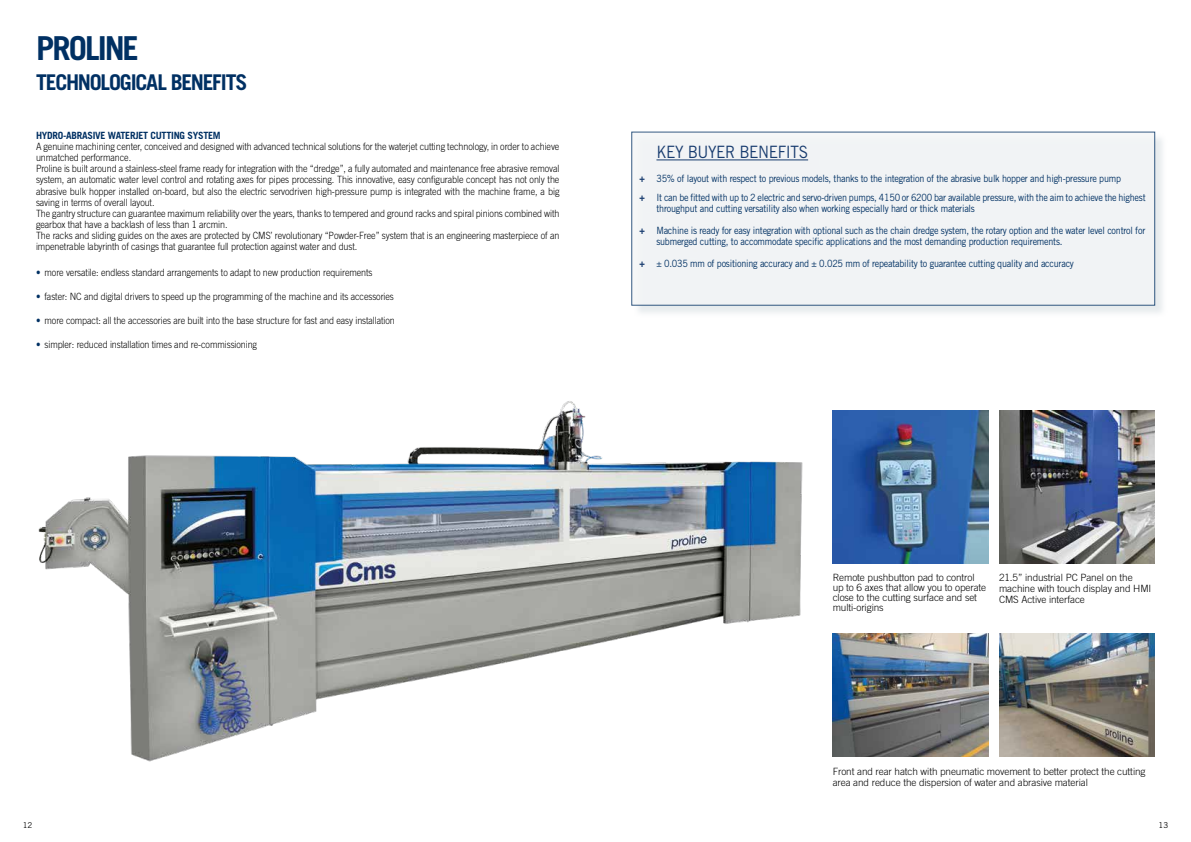
<style>
.page{position:relative;width:1191px;height:842px;background:#fff}
.page>*{position:absolute;margin:0;border:0;box-sizing:border-box;transform-origin:0 0}
.t1{font:700 33px "Trade Gothic LT Std";letter-spacing:-.06em;color:#003063}
.t2{font:700 21.7px "Trade Gothic LT Std";letter-spacing:-.06em;color:#003063}
.t3{font:17px "Trade Gothic LT Std";letter-spacing:-.025em;color:#183c6f;scale:.9 1}
.t4{font:300 10px/11.1px "Trade Gothic LT Std";letter-spacing:-.01em;color:#000;scale:.9 1}
.t5{font:10px/19px "Trade Gothic LT Std";letter-spacing:-.025em;color:#003063;scale:.9 1}
.t6{font:300 10px/11.1px "Trade Gothic LT Std";letter-spacing:-.01em;color:#000}
.t7{font:700 10px "Trade Gothic LT Std";letter-spacing:-.025em;color:#003063}
.t8{font:8px "Trade Gothic LT Std";color:#000}
.s1{color:#003063}
.s2{font-weight:700;color:#183c6f}
</style>
<div class="page">
<img style="left:999px;top:411px;width:156px;height:152px">
<img style="left:38px;top:401px;width:765px;height:361px">
<div style="left:633px;top:133px;width:534px;height:185px;background:#d8dfe3;opacity:.75"></div>
<div style="left:631px;top:132px;width:524px;height:173px;background:#f4f6f7"></div>
<hr style="left:656px;top:159px;width:152px;height:1px;background:#183c6f">
<img style="left:999px;top:634px;width:156px;height:123px">
<img style="left:832px;top:634px;width:156px;height:123px">
<img style="left:832px;top:411px;width:156px;height:152px">
<h1 class="t1" style="left:36px;top:28px;width:105px">PROLINE</h1>
<h2 class="t2" style="left:36px;top:69px;width:213px">TECHNOLOGICAL BENEFITS</h2>
<p class="t7" style="left:36px;top:129px;width:186px">HYDRO-ABRASIVE WATERJET CUTTING SYSTEM</p>
<p class="t4" style="left:36px;top:141px;width:583px">A genuine machining center, conceived and designed with advanced technical solutions for the waterjet cutting technology, in order to achieve unmatched performance.<br>Proline is built around a stainless-steel frame ready for integration with the “dredge”, a fully automated and maintenance free abrasive removal system, an automatic water level control and rotating axes for pipes processing. This innovative, easy configurable concept has not only the abrasive bulk hopper installed on-board, but also the electric servodriven high-pressure pump is integrated with the machine frame, a big saving in terms of overall layout.<br>The gantry structure can guarantee maximum reliability over the years, thanks to tempered and ground racks and spiral pinions combined with gearbox that have a backlash of less than 1 arcmin.<br>The racks and sliding guides on the axes are protected by CMS’ revolutionary “Powder-Free” system that is an engineering masterpiece of an impenetrable labyrinth of casings that guarantee full protection against water and dust.</p>
<p class="t4" style="left:36px;top:267px;width:375px"><span class="s1">•</span> more versatile: endless standard arrangements to adapt to new production requirements</p>
<p class="t4" style="left:36px;top:291px;width:399px"><span class="s1">•</span> faster: NC and digital drivers to speed up the programming of the machine and its accessories</p>
<p class="t4" style="left:36px;top:315px;width:400px"><span class="s1">•</span> more compact: all the accessories are built into the base structure for fast and easy installation</p>
<p class="t4" style="left:36px;top:339px;width:247px"><span class="s1">•</span> simpler: reduced installation times and re-commissioning</p>
<h3 class="t3" style="left:656px;top:142px;width:170px">KEY BUYER BENEFITS</h3>
<p class="t5" style="left:639px;top:169px;width:564px"><span class="s2">+</span> 35% of layout with respect to previous models, thanks to the integration of the abrasive bulk hopper and high-pressure pump<br><span class="s2">+</span> It can be fitted with up to 2 electric and servo-driven pumps, 4150 or 6200 bar available pressure, with the aim to achieve the highest</p>
<p class="t5" style="left:656px;top:199px;width:355px">throughput and cutting versatility also when working especially hard or thick materials</p>
<p class="t5" style="left:656px;top:225px;width:545px;line-height:11px;text-indent:-17px"><span class="s2">+</span> Machine is ready for easy integration with optional such as the chain dredge system, the rotary option and the water level control for submerged cutting, to accommodate specific applications and the most demanding production requirements.</p>
<p class="t5" style="left:639px;top:254px;width:484px"><span class="s2">+</span> ± 0.035 mm of positioning accuracy and ± 0.025 mm of repeatability to guarantee cutting quality and accuracy</p>
<p class="t6" style="left:832px;top:572px;width:155px;line-height:10px">Remote pushbutton pad to control up to 6 axes that allow you to operate close to the cutting surface and set multi-origins</p>
<p class="t6" style="left:999px;top:572px;width:154px">21.5” industrial PC Panel on the machine with touch display and HMI<br>CMS Active interface</p>
<p class="t6" style="left:832px;top:765px;width:314px">Front and rear hatch with pneumatic movement to better protect the cutting area and reduce the dispersion of water and abrasive material</p>
<p class="t8" style="left:23px;top:820px;width:11px">12</p>
<p class="t8" style="left:1158px;top:820px;width:11px">13</p>
</div>
